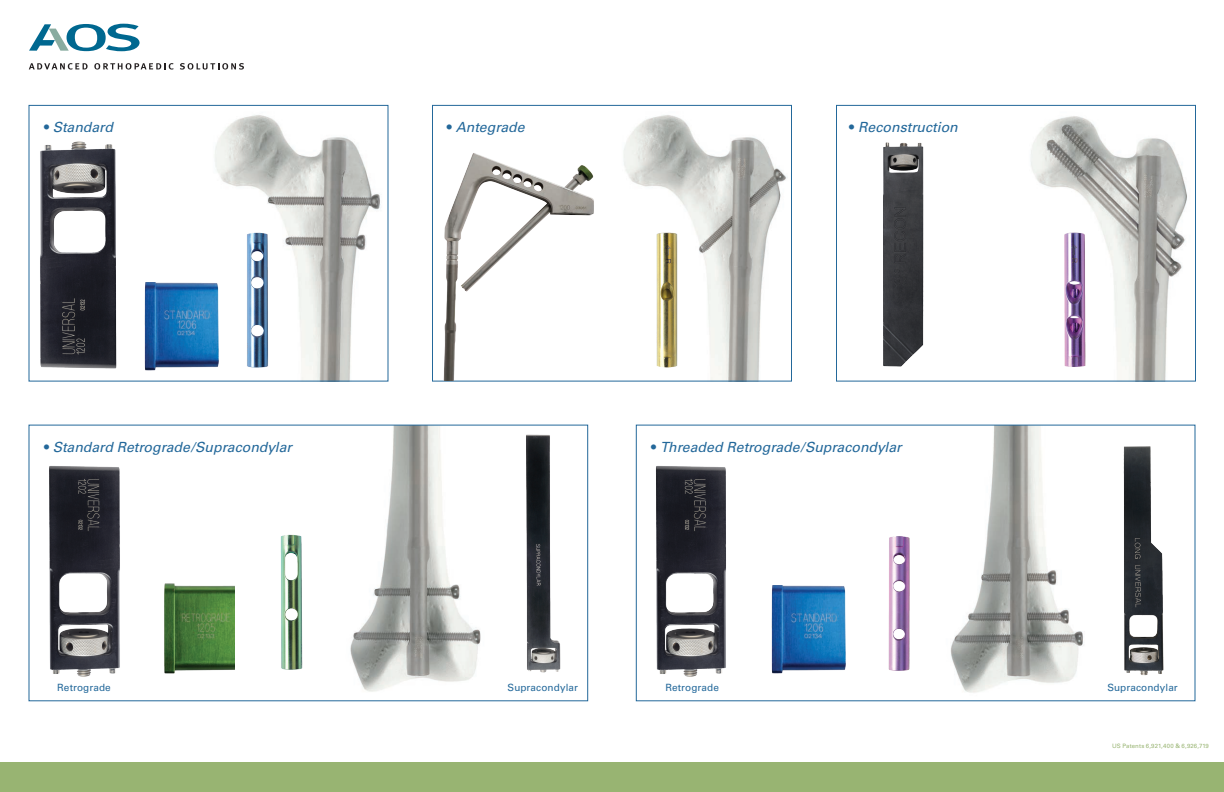
<style>
.page{position:relative;width:1224px;height:792px;background:#fff}
.page>*{position:absolute;margin:0;border:0;box-sizing:border-box;transform-origin:0 0}
.t1{font:italic 14px "Univers";letter-spacing:-.005em;color:#23689a}
.t2{font:10px "Univers";letter-spacing:.01em;color:#23689a}
.t3{font:6px "Univers";letter-spacing:.025em;color:#98b472}
.s1{font-style:normal}
</style>
<div class="page">
<img style="left:167px;top:115px;width:214px;height:265px">
<div style="left:28px;top:105px;width:360px;height:277px;border:1px solid #23689a"></div>
<img style="left:350px;top:427px;width:131px;height:265px">
<img style="left:950px;top:427px;width:133px;height:266px">
<img style="left:1031px;top:116px;width:156px;height:264px">
<div style="left:836px;top:105px;width:360px;height:277px;border:1px solid #23689a"></div>
<img style="left:624px;top:115px;width:163px;height:265px">
<div style="left:432px;top:105px;width:360px;height:277px;border:1px solid #23689a"></div>
<img style="left:232px;top:222px;width:50px;height:156px">
<img style="left:280px;top:534px;width:23px;height:136px">
<img style="left:888px;top:536px;width:22px;height:135px">
<img style="left:644px;top:222px;width:48px;height:155px">
<img style="left:1050px;top:222px;width:50px;height:155px">
<div style="left:0;top:763px;width:1224px;height:29px;background:#98b472"></div>
<svg style="left:29px;top:24px;width:111px;height:27px"></svg>
<svg style="left:29px;top:63px;width:59px;height:7px"></svg>
<svg style="left:94px;top:63px;width:80px;height:7px"></svg>
<svg style="left:180px;top:63px;width:64px;height:7px"></svg>
<img style="left:144px;top:283px;width:79px;height:93px">
<img style="left:771px;top:586px;width:75px;height:88px">
<img style="left:164px;top:583px;width:71px;height:91px">
<img style="left:28px;top:135px;width:89px;height:244px">
<img style="left:49px;top:466px;width:71px;height:211px">
<img style="left:656px;top:466px;width:70px;height:211px">
<img style="left:526px;top:434px;width:35px;height:239px">
<img style="left:1123px;top:446px;width:41px;height:230px">
<img style="left:437px;top:153px;width:160px;height:228px">
<img style="left:883px;top:142px;width:41px;height:225px">
<p class="t1" style="left:44px;top:119px;width:70px"><span class="s1">•</span> Standard</p>
<p class="t1" style="left:44px;top:439px;width:249px"><span class="s1">•</span> Standard Retrograde/Supracondylar</p>
<p class="t1" style="left:447px;top:119px;width:79px"><span class="s1">•</span> Antegrade</p>
<p class="t1" style="left:849px;top:119px;width:110px"><span class="s1">•</span> Reconstruction</p>
<p class="t1" style="left:651px;top:439px;width:252px"><span class="s1">•</span> Threaded Retrograde/Supracondylar</p>
<p class="t2" style="left:57px;top:681px;width:55px">Retrograde</p>
<p class="t2" style="left:508px;top:681px;width:72px">Supracondylar</p>
<p class="t2" style="left:665px;top:681px;width:55px">Retrograde</p>
<p class="t2" style="left:1107px;top:681px;width:72px">Supracondylar</p>
<p class="t3" style="left:1112px;top:742px;width:98px">US Patents 6,921,400 &amp; 6,926,719</p>
</div>
